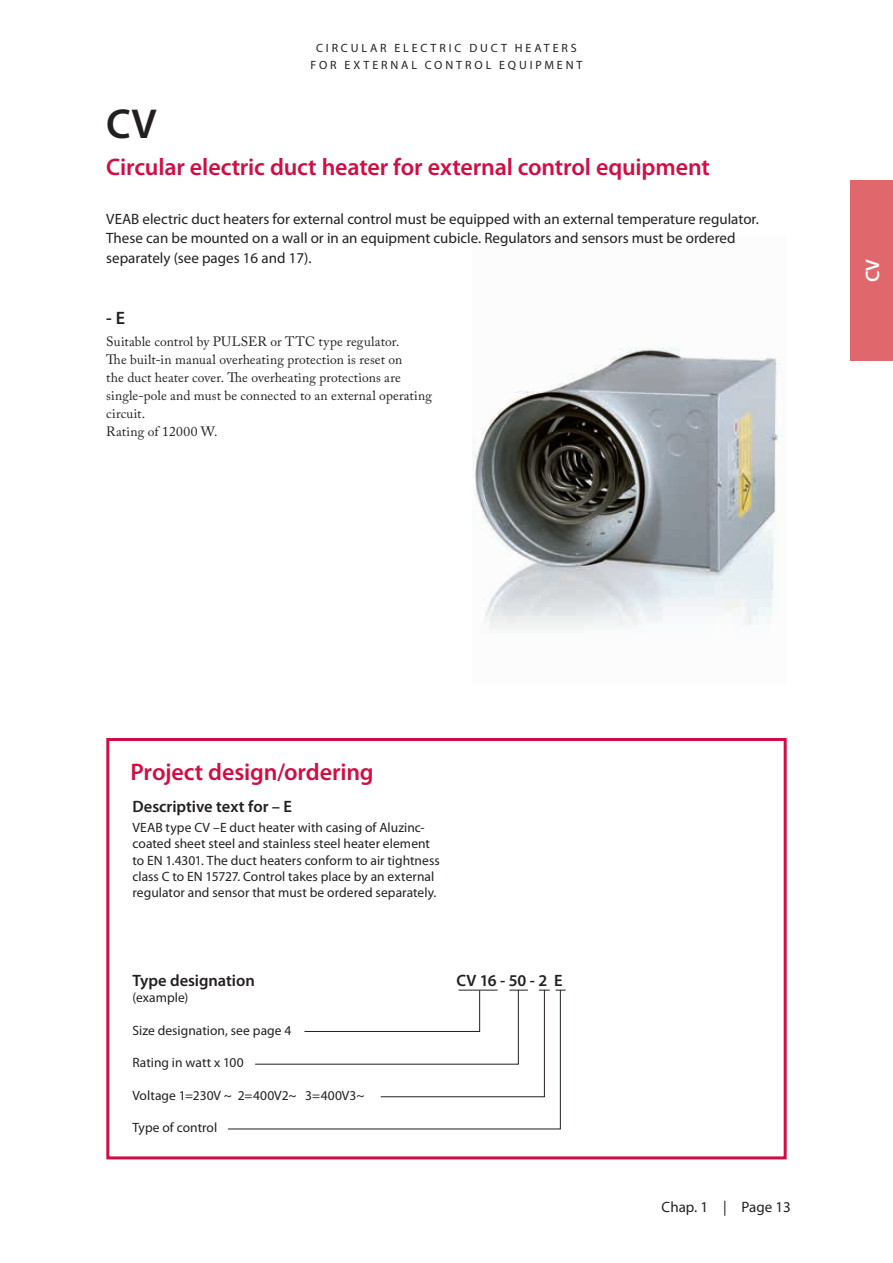
<style>
.page{position:relative;width:893px;height:1263px;background:#fff}
.page>*{position:absolute;margin:0;border:0;box-sizing:border-box;transform-origin:0 0}
.Rubrik_-_Svart{font:600 42px "Myriad Pro";color:#231f20}
.Mell2_-_Röd{font:600 24px "Myriad Pro";letter-spacing:-.005em;color:#d20d44}
.t1{font:600 19.5px "Myriad Pro";color:#fff}
.Mell_-_Svart{font:600 18px "Myriad Pro";color:#231f20}
.Beskrivande_text_-_t{font:600 16.5px "Myriad Pro";letter-spacing:-.005em;color:#231f20}
.Beskrivande_text_-_r{font:600 16.5px "Myriad Pro";color:#231f20}
.Ingress{font:15px/19.5px "Myriad Pro";color:#231f20}
.Beskrivande_text_-_b{font:13.5px/16.2px "Myriad Pro";letter-spacing:.005em;color:#231f20}
.bröd{font:13.5px/18px "Adobe Caslon Pro";letter-spacing:.01em;color:#231f20}
.Beskrivande_text_-_X{font:13.5px "Myriad Pro";letter-spacing:.005em;color:#231f20}
.TOP{font:12px "Myriad Pro";letter-spacing:.24em;color:#231f20}
</style>
<div class="page">
<img style="left:472px;top:347px;width:306px;height:283px">
<div style="left:106px;top:738px;width:681px;height:421px;border:3px solid #d20d44"></div>
<svg style="left:228px;top:989px;width:333px;height:141px"></svg>
<svg style="left:254px;top:989px;width:296px;height:108px"></svg>
<div style="left:850px;top:180px;width:43px;height:181px;background:#e0676b"></div>
<p class="TOP" style="left:316px;top:40px;width:262px">CIRCULAR ELECTRIC DUCT HEATERS</p>
<p class="TOP" style="left:310px;top:57px;width:273px">FOR EXTERNAL CONTROL EQUIPMENT</p>
<p class="Rubrik_-_Svart" style="left:106px;top:97px;width:52px">CV</p>
<p class="Mell2_-_Röd" style="left:106px;top:151px;width:605px">Circular electric duct heater for external control equipment</p>
<p class="Ingress" style="left:106px;top:209px;width:654px">VEAB electric duct heaters for external control must be equipped with an external temperature regulator.<br>These can be mounted on a wall or in an equipment cubicle. Regulators and sensors must be ordered separately (see pages 16 and 17).</p>
<p class="Mell_-_Svart" style="left:106px;top:306px;width:20px">- E</p>
<p class="bröd" style="left:106px;top:332px;width:295px">Suitable control by PULSER or TTC type regulator.</p>
<p class="bröd" style="left:106px;top:350px;width:327px">The built-in manual overheating protection is reset on<br>the duct heater cover. The overheating protections are single-pole and must be connected to an external operating circuit.</p>
<p class="bröd" style="left:106px;top:422px;width:113px">Rating of 12000 W.</p>
<h3 class="t1" style="left:860px;top:282px;width:25px;rotate:-90deg">CV</h3>
<p class="Mell2_-_Röd" style="left:131px;top:757px;width:245px">Project design/ordering</p>
<p class="Beskrivande_text_-_r" style="left:133px;top:796px;width:161px">Descriptive text for – E</p>
<p class="Beskrivande_text_-_b" style="left:133px;top:819px;width:309px">VEAB type CV –E duct heater with casing of Aluzinc&shy;coated sheet steel and stainless steel heater element to EN 1.4301. The duct heaters conform to air tightness class C to EN 15727. Control takes place by an external regulator and sensor that must be ordered separately.</p>
<p class="Beskrivande_text_-_t" style="left:133px;top:970px;width:124px">Type designation</p>
<p class="Beskrivande_text_-_t" style="left:457px;top:970px;width:108px">CV 16 - 50 - 2 E</p>
<p class="Beskrivande_text_-_X" style="left:133px;top:989px;width:57px">(example)</p>
<p class="Beskrivande_text_-_X" style="left:133px;top:1022px;width:160px">Size designation, see page 4</p>
<p class="Beskrivande_text_-_X" style="left:133px;top:1054px;width:113px">Rating in watt x 100</p>
<p class="Beskrivande_text_-_X" style="left:133px;top:1087px;width:234px">Voltage 1=230V ~ 2=400V2~ 3=400V3~</p>
<p class="Beskrivande_text_-_X" style="left:133px;top:1119px;width:86px">Type of control</p>
<p class="Ingress" style="left:662px;top:1196px;width:131px">Chap. 1 | Page 13</p>
</div>
